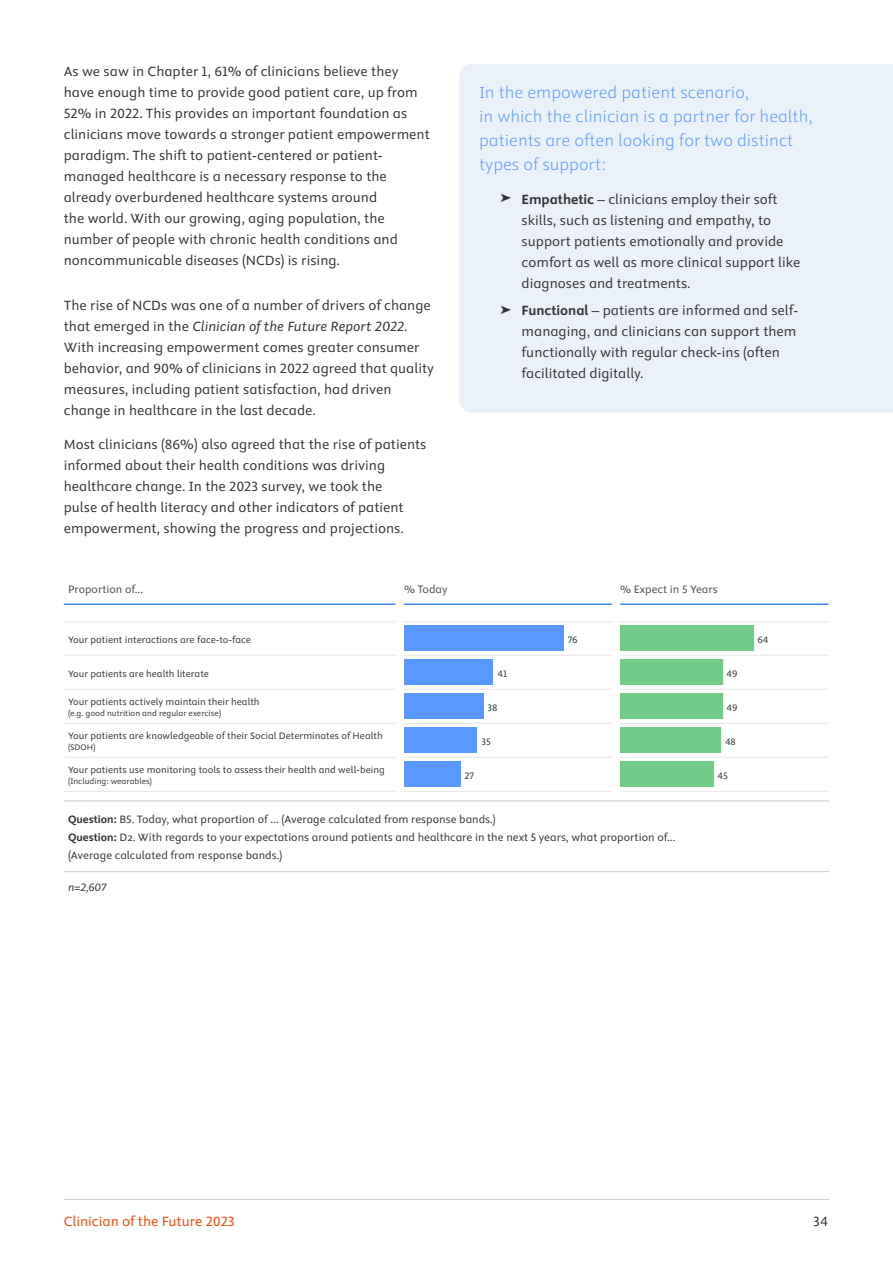
<style>
.page{position:relative;width:893px;height:1263px;background:#fff}
.page>*{position:absolute;margin:0;border:0;box-sizing:border-box;transform-origin:0 0}
.t1{font:300 18px/24px "Elsevier Sans";color:#5999ff}
.t2{font:15px/21px "Elsevier Sans";color:#333}
.t3{font:15px "Elsevier Sans";color:#ff4203}
.t4{font:12px/18px "Elsevier Sans";color:#333}
.t5{font:12px "Elsevier Sans";color:#4d4d4d}
.t6{font:italic 12px "Elsevier Sans";color:#333}
.t7{font:10.5px "Elsevier Sans";color:#333}
.t8{font:9px "Elsevier Sans";color:#333}
.s1{font-style:italic}
.s2{font-weight:700}
</style>
<div class="page">
<hr style="left:64px;top:800px;width:765px;height:1px;background:#ccc">
<hr style="left:64px;top:871px;width:765px;height:1px;background:#ccc">
<hr style="left:620px;top:603px;width:208px;height:2px;background:#3f89ff">
<hr style="left:404px;top:603px;width:208px;height:2px;background:#3f89ff">
<hr style="left:64px;top:603px;width:331px;height:2px;background:#3f89ff">
<hr style="left:64px;top:621px;width:331px;height:1px;background:#e6e6e6">
<hr style="left:64px;top:655px;width:331px;height:1px;background:#e6e6e6">
<hr style="left:64px;top:689px;width:331px;height:1px;background:#e6e6e6">
<hr style="left:64px;top:723px;width:331px;height:1px;background:#e6e6e6">
<hr style="left:64px;top:757px;width:331px;height:1px;background:#e6e6e6">
<hr style="left:64px;top:791px;width:331px;height:1px;background:#e6e6e6">
<hr style="left:620px;top:621px;width:208px;height:1px;background:#e6e6e6">
<hr style="left:620px;top:655px;width:208px;height:1px;background:#e6e6e6">
<hr style="left:620px;top:689px;width:208px;height:1px;background:#e6e6e6">
<hr style="left:620px;top:723px;width:208px;height:1px;background:#e6e6e6">
<hr style="left:620px;top:757px;width:208px;height:1px;background:#e6e6e6">
<hr style="left:620px;top:791px;width:208px;height:1px;background:#e6e6e6">
<hr style="left:404px;top:621px;width:208px;height:1px;background:#e6e6e6">
<hr style="left:404px;top:655px;width:208px;height:1px;background:#e6e6e6">
<hr style="left:404px;top:689px;width:208px;height:1px;background:#e6e6e6">
<hr style="left:404px;top:723px;width:208px;height:1px;background:#e6e6e6">
<hr style="left:404px;top:757px;width:208px;height:1px;background:#e6e6e6">
<hr style="left:404px;top:791px;width:208px;height:1px;background:#e6e6e6">
<div style="left:620px;top:625px;width:133px;height:26px;background:#70cc87"></div>
<div style="left:620px;top:659px;width:102px;height:26px;background:#70cc87"></div>
<div style="left:620px;top:693px;width:102px;height:26px;background:#70cc87"></div>
<div style="left:620px;top:728px;width:100px;height:25px;background:#70cc87"></div>
<div style="left:620px;top:762px;width:94px;height:25px;background:#70cc87"></div>
<div style="left:404px;top:625px;width:159px;height:26px;background:#5999ff"></div>
<div style="left:404px;top:659px;width:89px;height:26px;background:#5999ff"></div>
<div style="left:404px;top:693px;width:79px;height:26px;background:#5999ff"></div>
<div style="left:404px;top:728px;width:73px;height:25px;background:#5999ff"></div>
<div style="left:404px;top:762px;width:56px;height:25px;background:#5999ff"></div>
<div style="left:459px;top:64px;width:434px;height:348px;background:#ebf1f9"></div>
<hr style="left:64px;top:1199px;width:765px;height:1px;background:#ccc">
<p class="t2" style="left:64px;top:61px;width:368px">As we saw in Chapter 1, 61% of clinicians believe they have enough time to provide good patient care, up from 52% in 2022. This provides an important foundation as clinicians move towards a stronger patient empowerment paradigm. The shift to patient-centered or patient&shy;managed healthcare is a necessary response to the already overburdened healthcare systems around<br>the world. With our growing, aging population, the number of people with chronic health conditions and noncommunicable diseases (NCDs) is rising.</p>
<p class="t2" style="left:64px;top:295px;width:372px">The rise of NCDs was one of a number of drivers of change that emerged in the <span class="s1">Clinician of the Future Report 2022</span>.<br>With increasing empowerment comes greater consumer behavior, and 90% of clinicians in 2022 agreed that quality measures, including patient satisfaction, had driven change in healthcare in the last decade.</p>
<p class="t2" style="left:64px;top:434px;width:364px">Most clinicians (86%) also agreed that the rise of patients informed about their health conditions was driving healthcare change. In the 2023 survey, we took the<br>pulse of health literacy and other indicators of patient empowerment, showing the progress and projections.</p>
<p class="t1" style="left:479px;top:81px;width:335px">In the empowered patient scenario,<br>in which the clinician is a partner for health, patients are often looking for two distinct types of support:</p>
<p class="t2" style="left:522px;top:189px;width:280px;text-indent:-21px">➤ <span class="s2">Empathetic</span> – clinicians employ their soft skills, such as listening and empathy, to support patients emotionally and provide comfort as well as more clinical support like diagnoses and treatments.</p>
<p class="t2" style="left:522px;top:300px;width:278px;text-indent:-21px">➤ <span class="s2">Functional</span> – patients are informed and self&shy;managing, and clinicians can support them functionally with regular check-ins (often facilitated digitally.</p>
<p class="t5" style="left:68px;top:583px;width:77px">Proportion of...</p>
<p class="t5" style="left:404px;top:583px;width:45px">% Today</p>
<p class="t5" style="left:620px;top:583px;width:99px">% Expect in 5 Years</p>
<p class="t7" style="left:68px;top:634px;width:184px">Your patient interactions are face-to-face</p>
<p class="t7" style="left:68px;top:668px;width:142px">Your patients are health literate</p>
<p class="t7" style="left:68px;top:696px;width:193px">Your patients actively maintain their health</p>
<p class="t8" style="left:68px;top:708px;width:155px">(e.g. good nutrition and regular exercise)</p>
<p class="t7" style="left:68px;top:730px;width:316px">Your patients are knowledgeable of their Social Determinates of Health</p>
<p class="t8" style="left:68px;top:742px;width:29px">(SDOH)</p>
<p class="t7" style="left:68px;top:764px;width:318px">Your patients use monitoring tools to assess their health and well-being</p>
<p class="t8" style="left:68px;top:776px;width:85px">(Including: wearables)</p>
<p class="t7" style="left:568px;top:634px;width:12px">76</p>
<p class="t7" style="left:727px;top:668px;width:12px">49</p>
<p class="t7" style="left:727px;top:702px;width:12px">49</p>
<p class="t7" style="left:725px;top:736px;width:13px">48</p>
<p class="t7" style="left:718px;top:770px;width:12px">45</p>
<p class="t7" style="left:497px;top:668px;width:11px">41</p>
<p class="t7" style="left:487px;top:702px;width:12px">38</p>
<p class="t7" style="left:482px;top:736px;width:11px">35</p>
<p class="t7" style="left:465px;top:770px;width:11px">27</p>
<p class="t4" style="left:68px;top:810px;width:609px"><span class="s2">Question:</span> B5. Today, what proportion of … (Average calculated from response bands.)<br><span class="s2">Question:</span> D2. With regards to your expectations around patients and healthcare in the next 5 years, what proportion of… (Average calculated from response bands.)</p>
<p class="t6" style="left:68px;top:880px;width:40px">n=2,607</p>
<p class="t7" style="left:757px;top:634px;width:13px">64</p>
<p class="t3" style="left:64px;top:1213px;width:172px">Clinician of the Future 2023</p>
<p class="t2" style="left:813px;top:1211px;width:16px">34</p>
</div>
